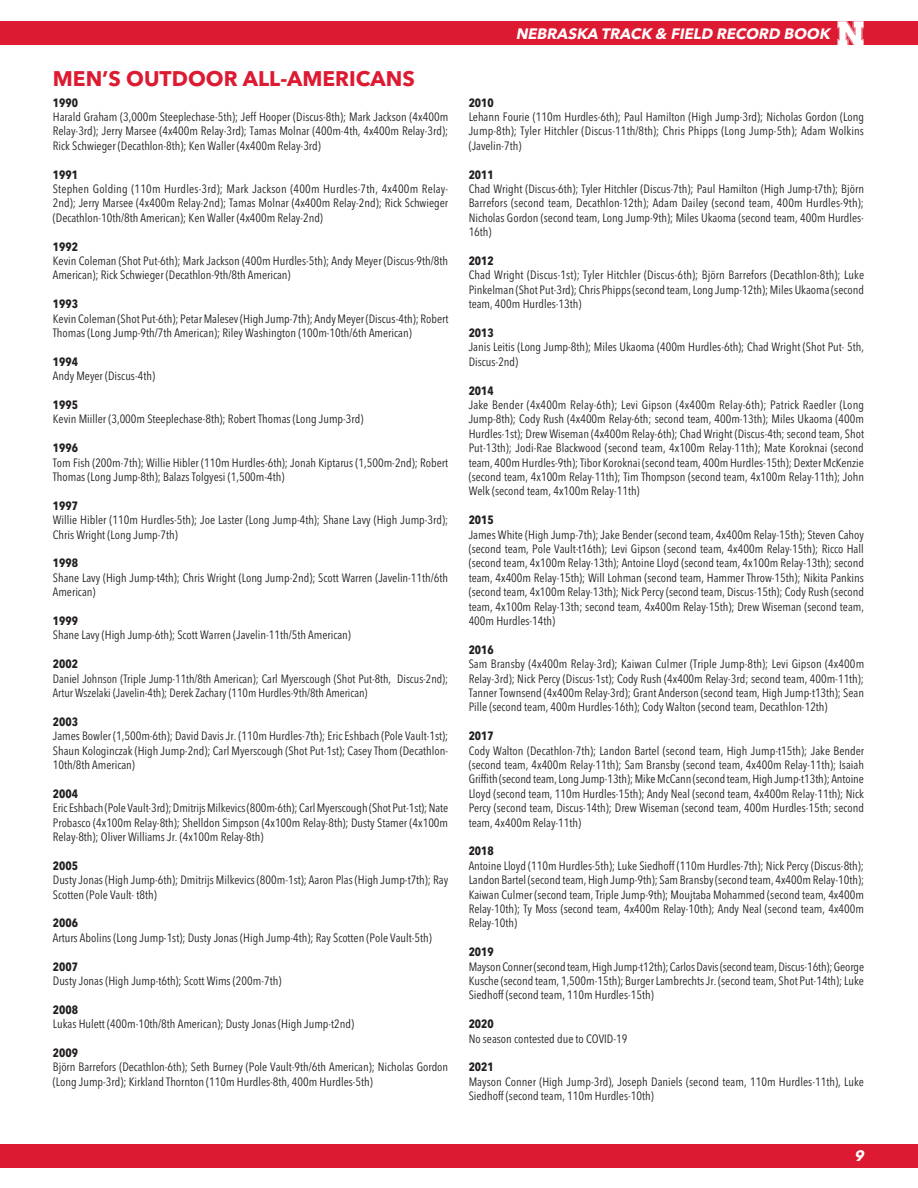
<style>
.page{position:relative;width:918px;height:1188px;background:#fff}
.page>*{position:absolute;margin:0;border:0;box-sizing:border-box;transform-origin:0 0}
.t1{font:700 21px "Avenir Next LT Pro";color:#dc1a32}
.t2{font:italic 700 15px "Avenir Next LT Pro";color:#fff}
.Body_text{font:condensed 12px/14.4px "Avenir Next LT Pro";color:#231f20;text-align:justify}
.Body_text-2{font:700 condensed 12px "Avenir Next LT Pro";color:#231f20}
</style>
<div class="page">
<div style="left:0;top:1144px;width:918px;height:23px;background:#dc1a32"></div>
<div style="left:0;top:22px;width:918px;height:23px;background:#dc1a32"></div>
<img style="left:838px;top:21px;width:26px;height:24px">
<p class="t1" style="left:53px;top:66px;width:363px">MEN’S OUTDOOR ALL-AMERICANS</p>
<p class="Body_text-2" style="left:53px;top:95px;width:27px">1990</p>
<p class="Body_text" style="left:53px;top:110px;width:397px">Harald Graham (3,000m Steeplechase-5th); Jeff Hooper (Discus-8th); Mark Jackson (4x400m Relay-3rd); Jerry Marsee (4x400m Relay-3rd); Tamas Molnar (400m-4th, 4x400m Relay-3rd); Rick Schwieger (Decathlon-8th); Ken Waller (4x400m Relay-3rd)</p>
<p class="Body_text-2" style="left:53px;top:167px;width:27px">1991</p>
<p class="Body_text" style="left:53px;top:182px;width:397px">Stephen Golding (110m Hurdles-3rd); Mark Jackson (400m Hurdles-7th, 4x400m Relay-2nd); Jerry Marsee (4x400m Relay-2nd); Tamas Molnar (4x400m Relay-2nd); Rick Schwieger (Decathlon-10th/8th American); Ken Waller (4x400m Relay-2nd)</p>
<p class="Body_text-2" style="left:53px;top:239px;width:27px">1992</p>
<p class="Body_text" style="left:53px;top:254px;width:397px">Kevin Coleman (Shot Put-6th); Mark Jackson (400m Hurdles-5th); Andy Meyer (Discus-9th/8th<br>American); Rick Schwieger (Decathlon-9th/8th American)</p>
<p class="Body_text-2" style="left:53px;top:297px;width:27px">1993</p>
<p class="Body_text" style="left:53px;top:311px;width:397px">Kevin Coleman (Shot Put-6th); Petar Malesev (High Jump-7th); Andy Meyer (Discus-4th); Robert<br>Thomas (Long Jump-9th/7th American); Riley Washington (100m-10th/6th American)</p>
<p class="Body_text-2" style="left:53px;top:354px;width:27px">1994</p>
<p class="Body_text" style="left:53px;top:369px;width:104px">Andy Meyer (Discus-4th)</p>
<p class="Body_text-2" style="left:53px;top:397px;width:27px">1995</p>
<p class="Body_text" style="left:53px;top:412px;width:312px">Kevin Miiller (3,000m Steeplechase-8th); Robert Thomas (Long Jump-3rd)</p>
<p class="Body_text-2" style="left:53px;top:441px;width:27px">1996</p>
<p class="Body_text" style="left:53px;top:455px;width:397px">Tom Fish (200m-7th); Willie Hibler (110m Hurdles-6th); Jonah Kiptarus (1,500m-2nd); Robert<br>Thomas (Long Jump-8th); Balazs Tolgyesi (1,500m-4th)</p>
<p class="Body_text-2" style="left:53px;top:498px;width:27px">1997</p>
<p class="Body_text" style="left:53px;top:513px;width:397px">Willie Hibler (110m Hurdles-5th); Joe Laster (Long Jump-4th); Shane Lavy (High Jump-3rd);<br>Chris Wright (Long Jump-7th)</p>
<p class="Body_text-2" style="left:53px;top:556px;width:27px">1998</p>
<p class="Body_text" style="left:53px;top:570px;width:397px">Shane Lavy (High Jump-t4th); Chris Wright (Long Jump-2nd); Scott Warren (Javelin-11th/6th<br>American)</p>
<p class="Body_text-2" style="left:53px;top:613px;width:27px">1999</p>
<p class="Body_text" style="left:53px;top:628px;width:299px">Shane Lavy (High Jump-6th); Scott Warren (Javelin-11th/5th American)</p>
<p class="Body_text-2" style="left:53px;top:657px;width:27px">2002</p>
<p class="Body_text" style="left:53px;top:671px;width:397px">Daniel Johnson (Triple Jump-11th/8th American); Carl Myerscough (Shot Put-8th, Discus-2nd);<br>Artur Wszelaki (Javelin-4th); Derek Zachary (110m Hurdles-9th/8th American)</p>
<p class="Body_text-2" style="left:53px;top:714px;width:27px">2003</p>
<p class="Body_text" style="left:53px;top:729px;width:397px">James Bowler (1,500m-6th); David Davis Jr. (110m Hurdles-7th); Eric Eshbach (Pole Vault-1st); Shaun Kologinczak (High Jump-2nd); Carl Myerscough (Shot Put-1st); Casey Thom (Decathlon-10th/8th American)</p>
<p class="Body_text-2" style="left:53px;top:786px;width:27px">2004</p>
<p class="Body_text" style="left:53px;top:801px;width:397px">Eric Eshbach (Pole Vault-3rd); Dmitrijs Milkevics (800m-6th); Carl Myerscough (Shot Put-1st); Nate Probasco (4x100m Relay-8th); Shelldon Simpson (4x100m Relay-8th); Dusty Stamer (4x100m Relay-8th); Oliver Williams Jr. (4x100m Relay-8th)</p>
<p class="Body_text-2" style="left:53px;top:858px;width:27px">2005</p>
<p class="Body_text" style="left:53px;top:873px;width:397px">Dusty Jonas (High Jump-6th); Dmitrijs Milkevics (800m-1st); Aaron Plas (High Jump-t7th); Ray<br>Scotten (Pole Vault- t8th)</p>
<p class="Body_text-2" style="left:53px;top:916px;width:27px">2006</p>
<p class="Body_text" style="left:53px;top:930px;width:381px">Arturs Abolins (Long Jump-1st); Dusty Jonas (High Jump-4th); Ray Scotten (Pole Vault-5th)</p>
<p class="Body_text-2" style="left:53px;top:959px;width:27px">2007</p>
<p class="Body_text" style="left:53px;top:974px;width:230px">Dusty Jonas (High Jump-t6th); Scott Wims (200m-7th)</p>
<p class="Body_text-2" style="left:53px;top:1002px;width:27px">2008</p>
<p class="Body_text" style="left:53px;top:1017px;width:303px">Lukas Hulett (400m-10th/8th American); Dusty Jonas (High Jump-t2nd)</p>
<p class="Body_text-2" style="left:53px;top:1045px;width:27px">2009</p>
<p class="Body_text" style="left:53px;top:1060px;width:397px">Björn Barrefors (Decathlon-6th); Seth Burney (Pole Vault-9th/6th American); Nicholas Gordon (Long Jump-3rd); Kirkland Thornton (110m Hurdles-8th, 400m Hurdles-5th)</p>
<p class="t2" style="left:516px;top:25px;width:319px">NEBRASKA TRACK &amp; FIELD RECORD BOOK</p>
<p class="Body_text-2" style="left:469px;top:95px;width:27px">2010</p>
<p class="Body_text" style="left:469px;top:110px;width:397px">Lehann Fourie (110m Hurdles-6th); Paul Hamilton (High Jump-3rd); Nicholas Gordon (Long Jump-8th); Tyler Hitchler (Discus-11th/8th); Chris Phipps (Long Jump-5th); Adam Wolkins (Javelin-7th)</p>
<p class="Body_text-2" style="left:469px;top:167px;width:27px">2011</p>
<p class="Body_text" style="left:469px;top:182px;width:397px">Chad Wright (Discus-6th); Tyler Hitchler (Discus-7th); Paul Hamilton (High Jump-t7th); Björn Barrefors (second team, Decathlon-12th); Adam Dailey (second team, 400m Hurdles-9th); Nicholas Gordon (second team, Long Jump-9th); Miles Ukaoma (second team, 400m Hurdles-16th)</p>
<p class="Body_text-2" style="left:469px;top:253px;width:27px">2012</p>
<p class="Body_text" style="left:469px;top:268px;width:397px">Chad Wright (Discus-1st); Tyler Hitchler (Discus-6th); Björn Barrefors (Decathlon-8th); Luke Pinkelman (Shot Put-3rd); Chris Phipps (second team, Long Jump-12th); Miles Ukaoma (second team, 400m Hurdles-13th)</p>
<p class="Body_text-2" style="left:469px;top:325px;width:27px">2013</p>
<p class="Body_text" style="left:469px;top:340px;width:397px">Janis Leitis (Long Jump-8th); Miles Ukaoma (400m Hurdles-6th); Chad Wright (Shot Put- 5th,<br>Discus-2nd)</p>
<p class="Body_text-2" style="left:469px;top:383px;width:27px">2014</p>
<p class="Body_text" style="left:469px;top:398px;width:397px">Jake Bender (4x400m Relay-6th); Levi Gipson (4x400m Relay-6th); Patrick Raedler (Long Jump-8th); Cody Rush (4x400m Relay-6th; second team, 400m-13th); Miles Ukaoma (400m Hurdles-1st); Drew Wiseman (4x400m Relay-6th); Chad Wright (Discus-4th; second team, Shot Put-13th); Jodi-Rae Blackwood (second team, 4x100m Relay-11th); Mate Koroknai (second team, 400m Hurdles-9th); Tibor Koroknai (second team, 400m Hurdles-15th); Dexter McKenzie (second team, 4x100m Relay-11th); Tim Thompson (second team, 4x100m Relay-11th); John Welk (second team, 4x100m Relay-11th)</p>
<p class="Body_text-2" style="left:469px;top:513px;width:27px">2015</p>
<p class="Body_text" style="left:469px;top:527px;width:397px">James White (High Jump-7th); Jake Bender (second team, 4x400m Relay-15th); Steven Cahoy (second team, Pole Vault-t16th); Levi Gipson (second team, 4x400m Relay-15th); Ricco Hall (second team, 4x100m Relay-13th); Antoine Lloyd (second team, 4x100m Relay-13th); second team, 4x400m Relay-15th); Will Lohman (second team, Hammer Throw-15th); Nikita Pankins (second team, 4x100m Relay-13th); Nick Percy (second team, Discus-15th); Cody Rush (second team, 4x100m Relay-13th; second team, 4x400m Relay-15th); Drew Wiseman (second team, 400m Hurdles-14th)</p>
<p class="Body_text-2" style="left:469px;top:642px;width:27px">2016</p>
<p class="Body_text" style="left:469px;top:657px;width:397px">Sam Bransby (4x400m Relay-3rd); Kaiwan Culmer (Triple Jump-8th); Levi Gipson (4x400m Relay-3rd); Nick Percy (Discus-1st); Cody Rush (4x400m Relay-3rd; second team, 400m-11th); Tanner Townsend (4x400m Relay-3rd); Grant Anderson (second team, High Jump-t13th); Sean Pille (second team, 400m Hurdles-16th); Cody Walton (second team, Decathlon-12th)</p>
<p class="Body_text-2" style="left:469px;top:729px;width:27px">2017</p>
<p class="Body_text" style="left:469px;top:743px;width:397px">Cody Walton (Decathlon-7th); Landon Bartel (second team, High Jump-t15th); Jake Bender (second team, 4x400m Relay-11th); Sam Bransby (second team, 4x400m Relay-11th); Isaiah Griffith (second team, Long Jump-13th); Mike McCann (second team, High Jump-t13th); Antoine Lloyd (second team, 110m Hurdles-15th); Andy Neal (second team, 4x400m Relay-11th); Nick Percy (second team, Discus-14th); Drew Wiseman (second team, 400m Hurdles-15th; second team, 4x400m Relay-11th)</p>
<p class="Body_text-2" style="left:469px;top:844px;width:27px">2018</p>
<p class="Body_text" style="left:469px;top:858px;width:397px">Antoine Lloyd (110m Hurdles-5th); Luke Siedhoff (110m Hurdles-7th); Nick Percy (Discus-8th); Landon Bartel (second team, High Jump-9th); Sam Bransby (second team, 4x400m Relay-10th); Kaiwan Culmer (second team, Triple Jump-9th); Moujtaba Mohammed (second team, 4x400m Relay-10th); Ty Moss (second team, 4x400m Relay-10th); Andy Neal (second team, 4x400m Relay-10th)</p>
<p class="Body_text-2" style="left:469px;top:945px;width:27px">2019</p>
<p class="Body_text" style="left:469px;top:959px;width:397px">Mayson Conner (second team, High Jump-t12th); Carlos Davis (second team, Discus-16th); George Kusche (second team, 1,500m-15th); Burger Lambrechts Jr. (second team, Shot Put-14th); Luke Siedhoff (second team, 110m Hurdles-15th)</p>
<p class="Body_text-2" style="left:469px;top:1017px;width:27px">2020</p>
<p class="Body_text" style="left:469px;top:1031px;width:160px">No season contested due to COVID-19</p>
<p class="Body_text-2" style="left:469px;top:1060px;width:27px">2021</p>
<p class="Body_text" style="left:469px;top:1074px;width:397px">Mayson Conner (High Jump-3rd), Joseph Daniels (second team, 110m Hurdles-11th), Luke<br>Siedhoff (second team, 110m Hurdles-10th)</p>
<p class="t2" style="left:854px;top:1147px;width:14px">9</p>
</div>
